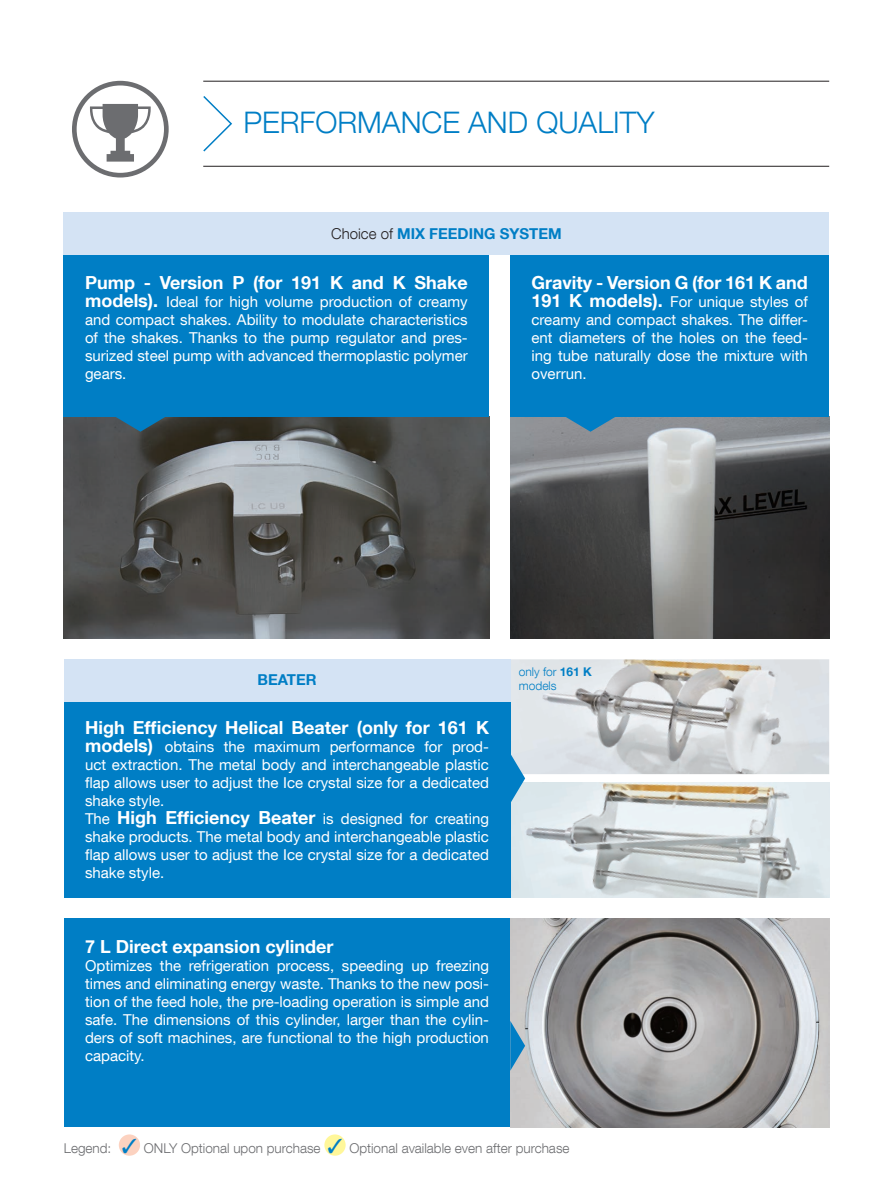
<style>
.page{position:relative;width:893px;height:1191px;background:#fff}
.page>*{position:absolute;margin:0;border:0;box-sizing:border-box;transform-origin:0 0}
.t1{font:300 29.7px "Helvetica Neue LT Com";color:#007ec5}
.t2{font:700 18px "Helvetica Neue LT Com";color:#fff}
.t3{font:15px/18px "Helvetica Neue LT Com";color:#fff;text-align:justify}
.t4{font:700 15px "Helvetica Neue LT Com";color:#007ec5}
.t5{font:300 13.5px "Helvetica Neue LT Com";color:#6c6d70}
.t6{font:300 12px/13.5px "Helvetica Neue LT Com";color:#007ec5}
.s1{font-weight:300;color:#231f20}
.s2{font-weight:700;font-size:18px}
.s3{font-weight:700}
.s4{color:#007ec5}
</style>
<div class="page">
<img style="left:510px;top:782px;width:319px;height:115px">
<img style="left:510px;top:659px;width:319px;height:115px">
<svg style="left:203px;top:96px;width:29px;height:56px"></svg>
<svg style="left:72px;top:81px;width:97px;height:96px"></svg>
<hr style="left:203px;top:166px;width:626px;height:1px;background:#231f20">
<hr style="left:203px;top:81px;width:626px;height:1px;background:#231f20">
<div style="left:64px;top:213px;width:765px;height:42px;background:#d4e3f4"></div>
<img style="left:510px;top:417px;width:319px;height:221px">
<svg style="left:566px;top:417px;width:49px;height:15px"></svg>
<div style="left:510px;top:255px;width:319px;height:162px;background:#007ec5"></div>
<img style="left:64px;top:417px;width:425px;height:221px">
<svg style="left:116px;top:417px;width:49px;height:15px"></svg>
<div style="left:64px;top:255px;width:425px;height:162px;background:#007ec5"></div>
<div style="left:119px;top:1134px;width:21px;height:21px;background:#fcd2c0;border-radius:50%"></div>
<div style="left:324px;top:1134px;width:22px;height:21px;background:#fff79a;border-radius:50%"></div>
<div style="left:64px;top:659px;width:446px;height:43px;background:#d4e3f4"></div>
<svg style="left:510px;top:753px;width:15px;height:50px"></svg>
<div style="left:64px;top:702px;width:446px;height:195px;background:#007ec5"></div>
<div style="left:64px;top:918px;width:446px;height:209px;background:#007ec5"></div>
<img style="left:510px;top:918px;width:319px;height:209px">
<svg style="left:510px;top:1020px;width:15px;height:50px"></svg>
<h1 class="t1" style="left:244px;top:105px;width:412px">PERFORMANCE AND QUALITY</h1>
<p class="t4" style="left:331px;top:224px;width:232px"><span class="s1">Choice of</span> MIX FEEDING SYSTEM</p>
<p class="t2" style="left:531px;top:271px;width:278px">Gravity - Version G (for 161 K and</p>
<p class="t3" style="left:531px;top:293px;width:278px"><span class="s2">191 K models).</span> For unique styles of creamy and compact shakes. The differ&shy;ent diameters of the holes on the feed&shy;ing tube naturally dose the mixture with overrun.</p>
<p class="t2" style="left:85px;top:271px;width:384px">Pump - Version P (for 191 K and K Shake</p>
<p class="t3" style="left:85px;top:293px;width:384px"><span class="s2">models).</span> Ideal for high volume production of creamy and compact shakes. Ability to modulate characteristics of the shakes. Thanks to the pump regulator and pres&shy;surized steel pump with advanced thermoplastic polymer gears.</p>
<p class="t4" style="left:257px;top:670px;width:61px">BEATER</p>
<p class="t2" style="left:85px;top:716px;width:405px">High Efficiency Helical Beater (only for 161 K</p>
<p class="t3" style="left:85px;top:737px;width:405px;text-align:left"><span class="s2">models)</span> obtains the maximum performance for prod&shy;uct extraction. The metal body and interchangeable plastic flap allows user to adjust the Ice crystal size for a dedicated shake style.<br>The <span class="s2">High Efficiency Beater</span> is designed for creating shake products. The metal body and interchangeable plastic flap allows user to adjust the Ice crystal size for a dedicated shake style.</p>
<p class="t2" style="left:85px;top:935px;width:250px">7 L Direct expansion cylinder</p>
<p class="t3" style="left:85px;top:956px;width:405px">Optimizes the refrigeration process, speeding up freezing times and eliminating energy waste. Thanks to the new posi&shy;tion of the feed hole, the pre-loading operation is simple and safe. The dimensions of this cylinder, larger than the cylin&shy;ders of soft machines, are functional to the high production capacity.</p>
<p class="t6" style="left:519px;top:665px;width:75px">only for <span class="s3">161 K </span>models</p>
<p class="t5" style="left:64px;top:1139px;width:507px">Legend: <span class="s4">✓</span> ONLY Optional upon purchase <span class="s4">✓</span> Optional available even after purchase</p>
</div>
